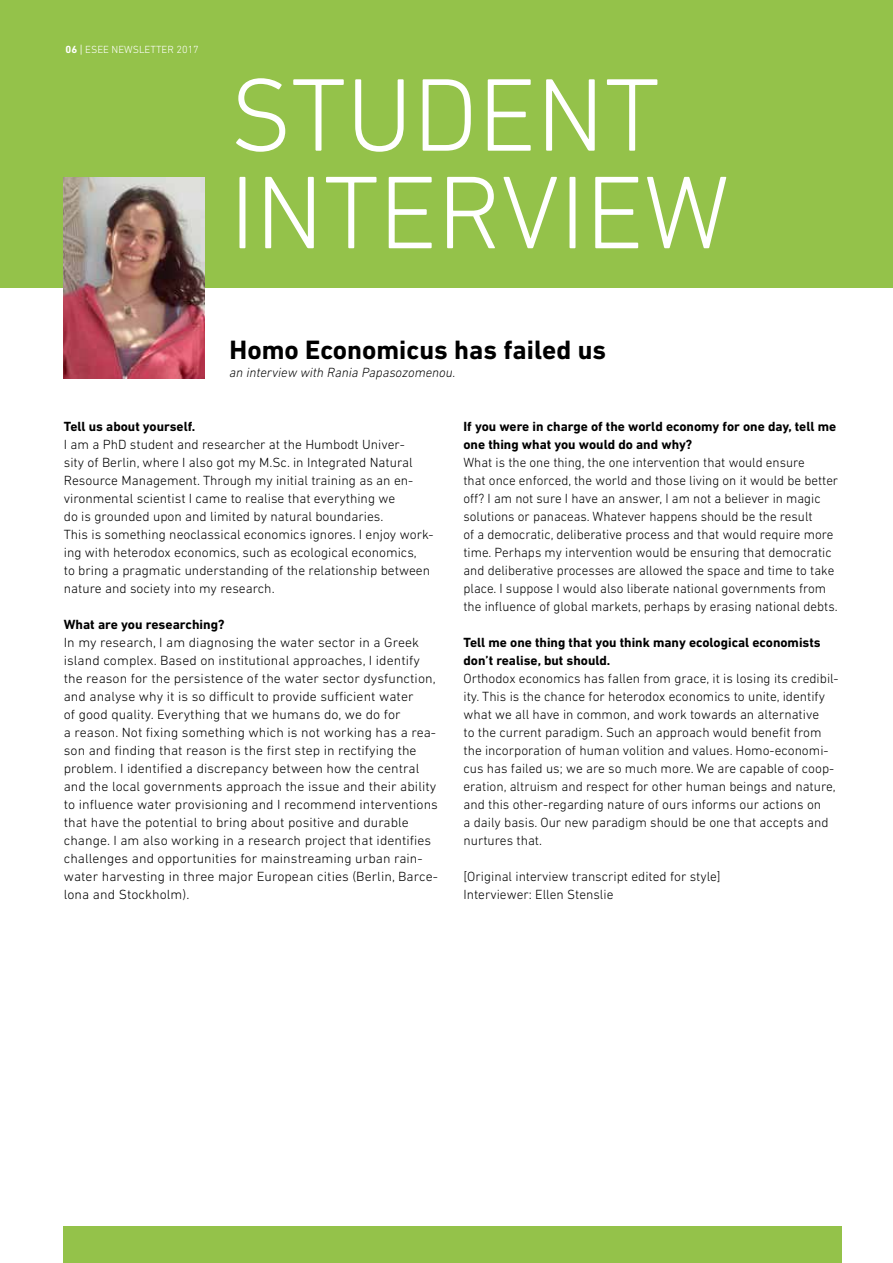
<style>
.page{position:relative;width:893px;height:1263px;background:#fff}
.page>*{position:absolute;margin:0;border:0;box-sizing:border-box;transform-origin:0 0}
.t1{font:300 105px/97.5px "DIN Next LT Pro";color:#fff}
.t2{font:700 27px "DIN Next LT Pro";color:#000}
.t3{font:300 13.5px/18px "DIN Next LT Pro";color:#000}
.t4{font:700 13.5px/18px "DIN Next LT Pro";color:#000}
.t5{font:italic 300 13.5px "DIN Next LT Pro";color:#000}
.t6{font:300 10.5px "DIN Next LT Pro";color:#fff}
.s1{font-weight:700}
.s2{font-family:"Museo Sans 300";font-weight:400}
</style>
<div class="page">
<div style="left:0;top:0;width:893px;height:287px;background:#94c24a"></div>
<img style="left:64px;top:177px;width:140px;height:201px">
<div style="left:64px;top:1226px;width:778px;height:37px;background:#94c24a"></div>
<p class="t6" style="left:66px;top:44px;width:135px"><span class="s1">06</span> <span class="s2">|</span> ESEE NEWSLETTER 2017</p>
<h1 class="t1" style="left:230px;top:65px;width:501px">STUDENT<br>INTERVIEW</h1>
<h2 class="t2" style="left:230px;top:334px;width:378px">Homo Economicus has failed us</h2>
<p class="t5" style="left:230px;top:365px;width:227px">an interview with Rania Papasozomenou.</p>
<p class="t4" style="left:64px;top:418px;width:133px">Tell us about yourself.</p>
<p class="t3" style="left:64px;top:435px;width:371px">I am a PhD student and researcher at the Humbodt Univer-<br>sity of Berlin, where I also got my M.Sc. in Integrated Natural Resource Management. Through my initial training as an en&shy;vironmental scientist I came to realise that everything we<br>do is grounded upon and limited by natural boundaries.<br>This is something neoclassical economics ignores. I enjoy work&shy;ing with heterodox economics, such as ecological economics,<br>to bring a pragmatic understanding of the relationship between nature and society into my research.</p>
<p class="t4" style="left:64px;top:616px;width:162px">What are you researching?</p>
<p class="t3" style="left:64px;top:633px;width:376px">In my research, I am diagnosing the water sector in a Greek island complex. Based on institutional approaches, I identify the reason for the persistence of the water sector dysfunction, and analyse why it is so difficult to provide sufficient water<br>of good quality. Everything that we humans do, we do for<br>a reason. Not fixing something which is not working has a rea&shy;son and finding that reason is the first step in rectifying the problem. I identified a discrepancy between how the central and the local governments approach the issue and their ability to influence water provisioning and I recommend interventions that have the potential to bring about positive and durable change. I am also working in a research project that identifies challenges and opportunities for mainstreaming urban rain&shy;water harvesting in three major European cities (Berlin, Barce&shy;lona and Stockholm).</p>
<p class="t4" style="left:463px;top:418px;width:374px">If you were in charge of the world economy for one day, tell me one thing what you would do and why?</p>
<p class="t3" style="left:463px;top:453px;width:376px">What is the one thing, the one intervention that would ensure<br>that once enforced, the world and those living on it would be better off? I am not sure I have an answer, I am not a believer in magic solutions or panaceas. Whatever happens should be the result<br>of a democratic, deliberative process and that would require more time. Perhaps my intervention would be ensuring that democratic and deliberative processes are allowed the space and time to take place. I suppose I would also liberate national governments from the influence of global markets, perhaps by erasing national debts.</p>
<p class="t4" style="left:463px;top:634px;width:359px">Tell me one thing that you think many ecological economists don’t realise, but should.</p>
<p class="t3" style="left:463px;top:669px;width:377px">Orthodox economics has fallen from grace, it is losing its credibil&shy;ity. This is the chance for heterodox economics to unite, identify what we all have in common, and work towards an alternative<br>to the current paradigm. Such an approach would benefit from the incorporation of human volition and values. Homo-economi&shy;cus has failed us; we are so much more. We are capable of coop&shy;eration, altruism and respect for other human beings and nature, and this other-regarding nature of ours informs our actions on<br>a daily basis. Our new paradigm should be one that accepts and nurtures that.</p>
<p class="t3" style="left:463px;top:867px;width:259px">[Original interview transcript edited for style]<br>Interviewer: Ellen Stenslie</p>
</div>
